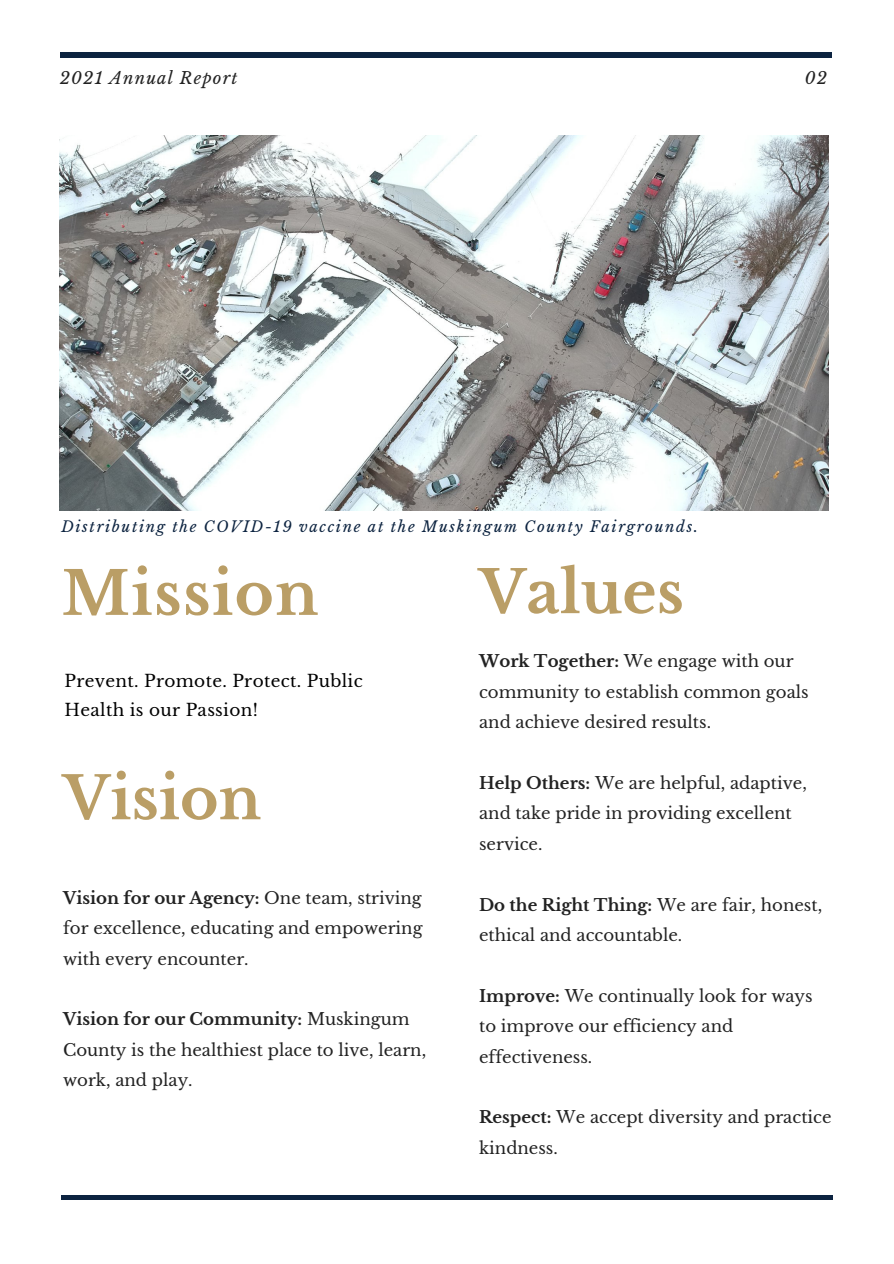
<style>
.page{position:relative;width:894px;height:1264px;background:#fff}
.page>*{position:absolute;margin:0;border:0;box-sizing:border-box;transform-origin:0 0}
.t1{font:700 59.55px "Libre Baskerville";letter-spacing:.02em;color:#ba9e66}
.t2{font:700 58.65px "Libre Baskerville";color:#ba9e66}
.t3{font:16.8px/29.2px "Libre Baskerville";letter-spacing:.02em;color:#000}
.t4{font:16.5px/30.5px "Libre Baskerville";color:#222}
.t5{font:italic 16.5px "Libre Baskerville";letter-spacing:.07em;color:#222}
.t6{font:italic 14.85px "Libre Baskerville";letter-spacing:.11em;color:#0c2340}
.s1{font-weight:700}
</style>
<div class="page">
<hr style="left:60px;top:53px;width:771px;height:4px;background:#0c2340">
<img style="left:60px;top:135px;width:768px;height:375px">
<hr style="left:61px;top:1195px;width:772px;height:4px;background:#0c2340">
<p class="t5" style="left:60px;top:68px;width:179px">2021 Annual Report</p>
<p class="t5" style="left:804px;top:68px;width:24px">02</p>
<p class="t6" style="left:61px;top:517px;width:638px">Distributing the COVID-19 vaccine at the Muskingum County Fairgrounds.</p>
<p class="t1" style="left:62px;top:557px;width:258px">Mission</p>
<p class="t3" style="left:65px;top:666px;width:299px">Prevent. Promote. Protect. Public<br>Health is our Passion!</p>
<p class="t2" style="left:63px;top:762px;width:199px">Vision</p>
<p class="t4" style="left:63px;top:882px;width:361px;text-align:justify"><span class="s1">Vision for our Agency:</span> One team, striving for excellence, educating and empowering with every encounter.</p>
<p class="t4" style="left:63px;top:1004px;width:364px"><span class="s1">Vision for our Community:</span> Muskingum<br>County is the healthiest place to live, learn, work, and play.</p>
<p class="t2" style="left:479px;top:556px;width:206px">Values</p>
<p class="t4" style="left:479px;top:646px;width:331px"><span class="s1">Work Together:</span> We engage with our community to establish common goals and achieve desired results.</p>
<p class="t4" style="left:479px;top:768px;width:329px"><span class="s1">Help Others:</span> We are helpful, adaptive, and take pride in providing excellent service.</p>
<p class="t4" style="left:479px;top:889px;width:344px"><span class="s1">Do the Right Thing:</span> We are fair, honest, ethical and accountable.</p>
<p class="t4" style="left:479px;top:980px;width:335px"><span class="s1">Improve:</span> We continually look for ways to improve our efficiency and effectiveness.</p>
<p class="t4" style="left:479px;top:1102px;width:354px"><span class="s1">Respect:</span> We accept diversity and practice kindness.</p>
</div>
